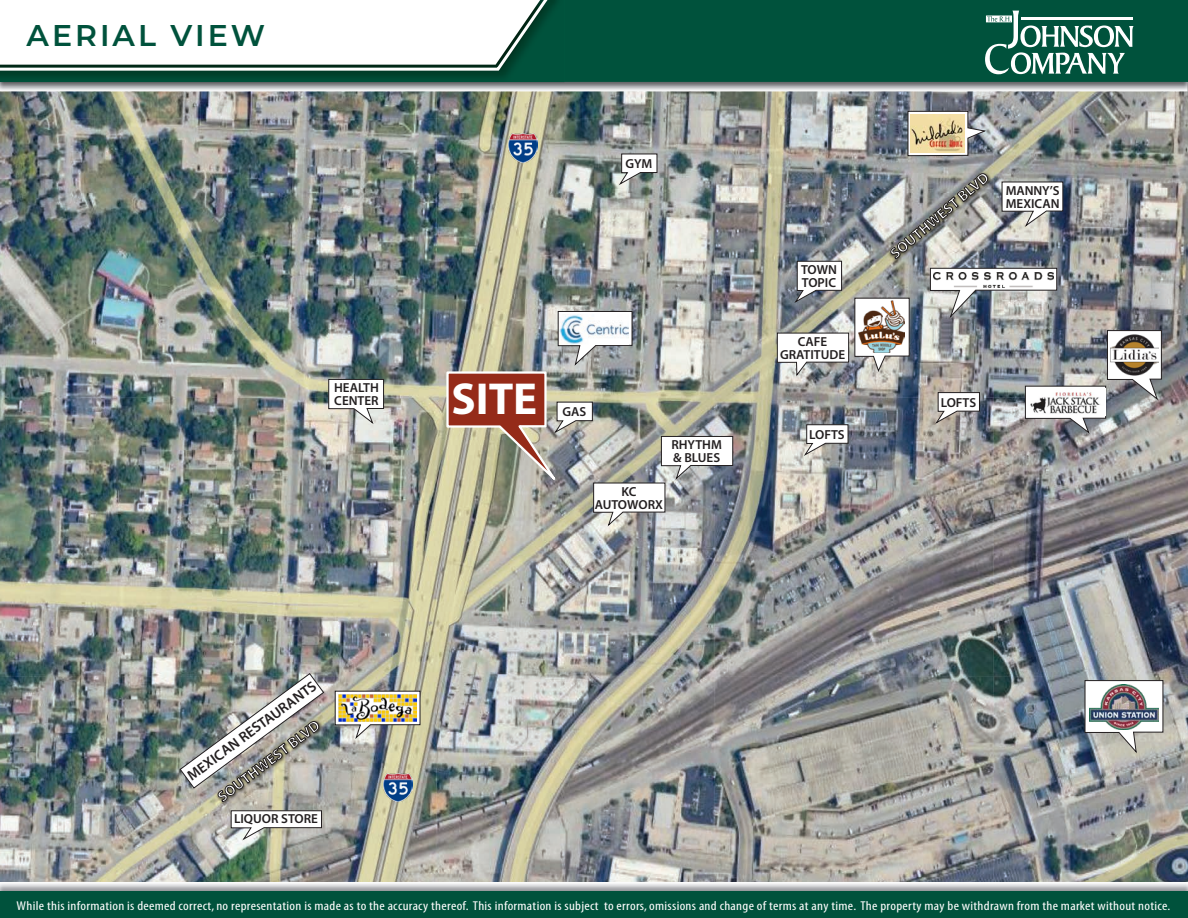
<style>
.page{position:relative;width:1188px;height:918px;background:#fff}
.page>*{position:absolute;margin:0;border:0;box-sizing:border-box;transform-origin:0 0}
.t1{font:700 45px "Myriad Pro";color:#fff}
.t2{font:600 30px "Montserrat";letter-spacing:.1em;color:#00523c}
.t3{font:700 15px "Myriad Pro";color:#fff}
.t4{font:600 14.55px "Myriad Pro";color:#231f20}
.t5{font:600 13.05px/13px "Myriad Pro";color:#231f20}
.t6{font:condensed 12.75px "Myriad Pro";letter-spacing:.02em;color:#fff;scale:1.15 1}
</style>
<div class="page">
<img style="left:0;top:91px;width:1188px;height:791px">
<img style="left:0;top:883px;width:1188px;height:9px">
<div style="left:0;top:892px;width:1188px;height:26px;background:#00523c"></div>
<div style="left:0;top:1px;width:1188px;height:81px;background:#00523c"></div>
<img style="left:0;top:82px;width:1188px;height:9px">
<svg style="left:0;top:1px;width:556px;height:71px;background:#e0e7e4"></svg>
<svg style="left:985px;top:11px;width:149px;height:64px"></svg>
<svg style="left:230px;top:811px;width:92px;height:30px"></svg>
<svg style="left:1084px;top:680px;width:80px;height:73px"></svg>
<svg style="left:618px;top:153px;width:40px;height:33px"></svg>
<svg style="left:328px;top:379px;width:56px;height:46px"></svg>
<svg style="left:907px;top:111px;width:80px;height:45px"></svg>
<img style="left:910px;top:115px;width:55px;height:37px">
<img style="left:1089px;top:684px;width:69px;height:45px">
<svg style="left:334px;top:690px;width:87px;height:50px"></svg>
<img style="left:339px;top:695px;width:77px;height:26px">
<img style="left:384px;top:773px;width:28px;height:29px">
<img style="left:210px;top:713px;width:119px;height:98px">
<img style="left:180px;top:673px;width:144px;height:130px">
<img style="left:883px;top:165px;width:115px;height:8px">
<img style="left:777px;top:173px;width:385px;height:284px">
<img style="left:509px;top:134px;width:28px;height:28px">
<img style="left:445px;top:311px;width:288px;height:216px">
<h2 class="t2" style="left:27px;top:14px;width:240px">AERIAL VIEW</h2>
<p class="t5" style="left:334px;top:381px;width:46px">HEALTH<br>CENTER</p>
<p class="t4" style="left:183px;top:769px;width:158px;rotate:-36deg">MEXICAN RESTAURANTS</p>
<p class="t3" style="left:213px;top:790px;width:126px;rotate:-37deg">SOUTHWEST BLVD</p>
<p class="t5" style="left:234px;top:812px;width:86px">LIQUOR STORE</p>
<p class="t5" style="left:626px;top:157px;width:28px">GYM</p>
<h1 class="t1" style="left:452px;top:369px;width:87px">SITE</h1>
<p class="t5" style="left:562px;top:405px;width:25px">GAS</p>
<p class="t5" style="left:672px;top:438px;width:52px">RHYTHM &amp; BLUES</p>
<p class="t5" style="left:595px;top:485px;width:70px;text-align:center">KC<br>AUTOWORX</p>
<p class="t5" style="left:801px;top:263px;width:37px">TOWN<br>TOPIC</p>
<p class="t5" style="left:780px;top:335px;width:67px;text-align:center">CAFE<br>GRATITUDE</p>
<p class="t5" style="left:809px;top:428px;width:37px">LOFTS</p>
<p class="t3" style="left:886px;top:248px;width:126px;rotate:-40deg">SOUTHWEST BLVD</p>
<p class="t5" style="left:1006px;top:183px;width:56px">MANNY’S<br>MEXICAN</p>
<p class="t5" style="left:941px;top:396px;width:37px">LOFTS</p>
<p class="t6" style="left:17px;top:898px;width:1005px">While this information is deemed correct, no representation is made as to the accuracy thereof. This information is subject to errors, omissions and change of terms at any time. The property may be withdrawn from the market without notice.</p>
</div>
